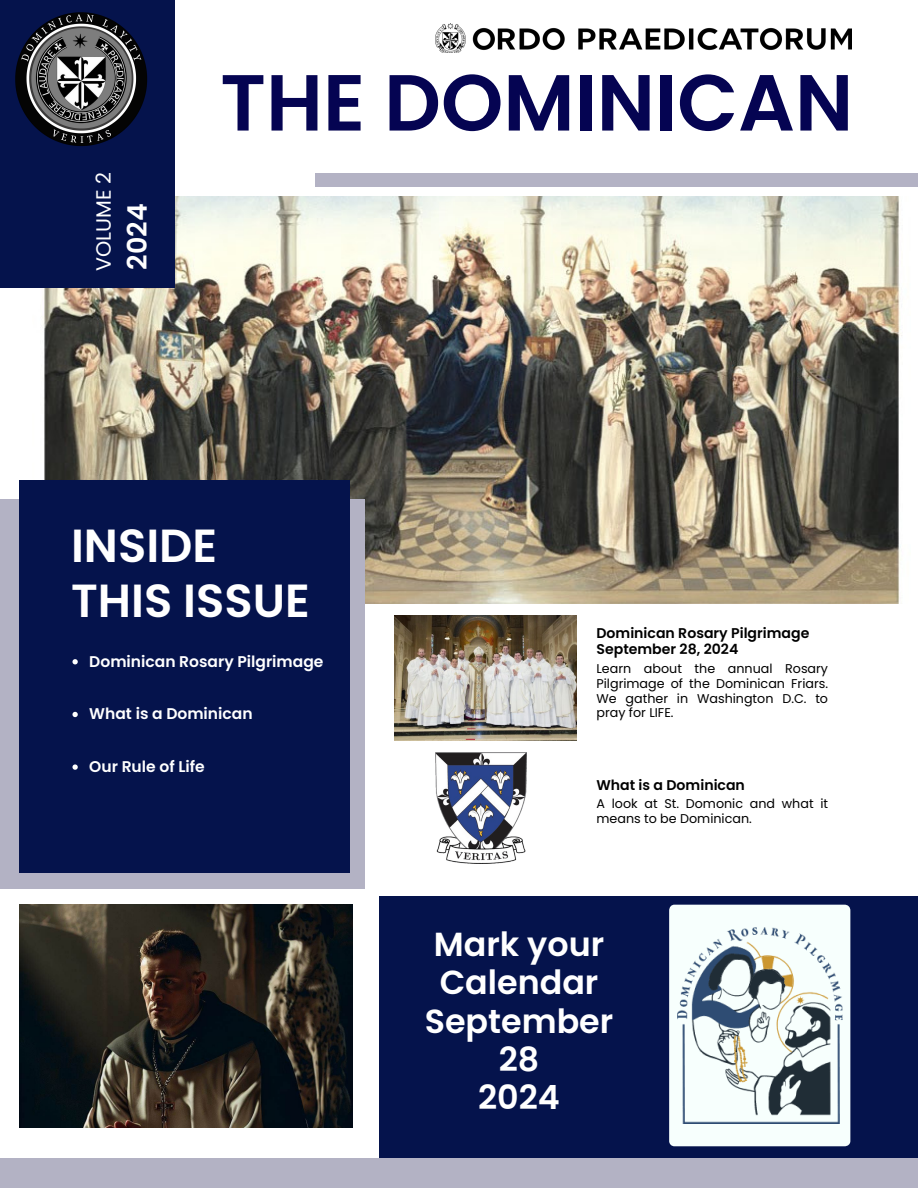
<style>
.page{position:relative;width:918px;height:1188px;background:#fff}
.page>*{position:absolute;margin:0;border:0;box-sizing:border-box;transform-origin:0 0}
.t1{font:600 79.35px "Poppins";color:#050452}
.t2{font:600 46.35px/54.9px "Poppins";color:#fff}
.t3{font:600 33.3px/38.2px "Poppins";color:#fff;text-align:center}
.t4{font:600 26.85px "Poppins";color:#fff}
.t5{font:20.7px "Poppins";color:#fff}
.t6{font:600 15.45px "Poppins";color:#fff}
.t7{font:600 14.1px/15.9px "Poppins";color:#000}
.t8{font:12.75px/14.9px "Poppins";color:#000;text-align:justify}
</style>
<div class="page">
<img style="left:32px;top:197px;width:870px;height:407px">
<div style="left:0;top:499px;width:365px;height:390px;background:#b3b2c4"></div>
<div style="left:315px;top:173px;width:603px;height:13px;background:#b3b2c4"></div>
<div style="left:20px;top:481px;width:330px;height:392px;background:#05134c"></div>
<img style="left:394px;top:615px;width:182px;height:125px">
<img style="left:20px;top:905px;width:333px;height:222px">
<div style="left:379px;top:896px;width:539px;height:292px;background:#05134c"></div>
<div style="left:0;top:1158px;width:918px;height:30px;background:#b3b2c4"></div>
<img style="left:435px;top:23px;width:416px;height:30px">
<div style="left:0;top:0;width:174px;height:288px;background:#05134c"></div>
<img style="left:15px;top:12px;width:133px;height:134px">
<div style="left:669px;top:905px;width:181px;height:241px;background:#f7fffd"></div>
<img style="left:677px;top:927px;width:165px;height:197px">
<img style="left:435px;top:753px;width:91px;height:111px">
<svg style="left:72px;top:659px;width:6px;height:5px"></svg>
<svg style="left:72px;top:712px;width:6px;height:5px"></svg>
<svg style="left:72px;top:764px;width:6px;height:6px"></svg>
<p class="t5" style="left:89px;top:271px;width:100px;rotate:-90deg">VOLUME 2</p>
<p class="t4" style="left:118px;top:270px;width:68px;rotate:-90deg">2024</p>
<h2 class="t1" style="left:220px;top:47px;width:635px">THE DOMINICAN</h2>
<p class="t2" style="left:71px;top:518px;width:240px">INSIDE<br>THIS ISSUE</p>
<h6 class="t6" style="left:89px;top:650px;width:236px">Dominican Rosary Pilgrimage</h6>
<p class="t6" style="left:89px;top:703px;width:165px">What is a Dominican</p>
<h6 class="t6" style="left:89px;top:756px;width:117px">Our Rule of Life</h6>
<p class="t7" style="left:596px;top:626px;width:214px">Dominican Rosary Pilgrimage<br>September 28, 2024</p>
<p class="t8" style="left:596px;top:661px;width:233px">Learn about the annual Rosary Pilgrimage of the Dominican Friars.<br>We gather in Washington D.C. to pray for LIFE.</p>
<h3 class="t7" style="left:596px;top:777px;width:150px">What is a Dominican</h3>
<p class="t8" style="left:596px;top:796px;width:233px">A look at St. Domonic and what it means to be Dominican.</p>
<h1 class="t3" style="left:425px;top:925px;width:190px">Mark your<br>Calendar<br>September<br>28<br>2024</h1>
</div>
